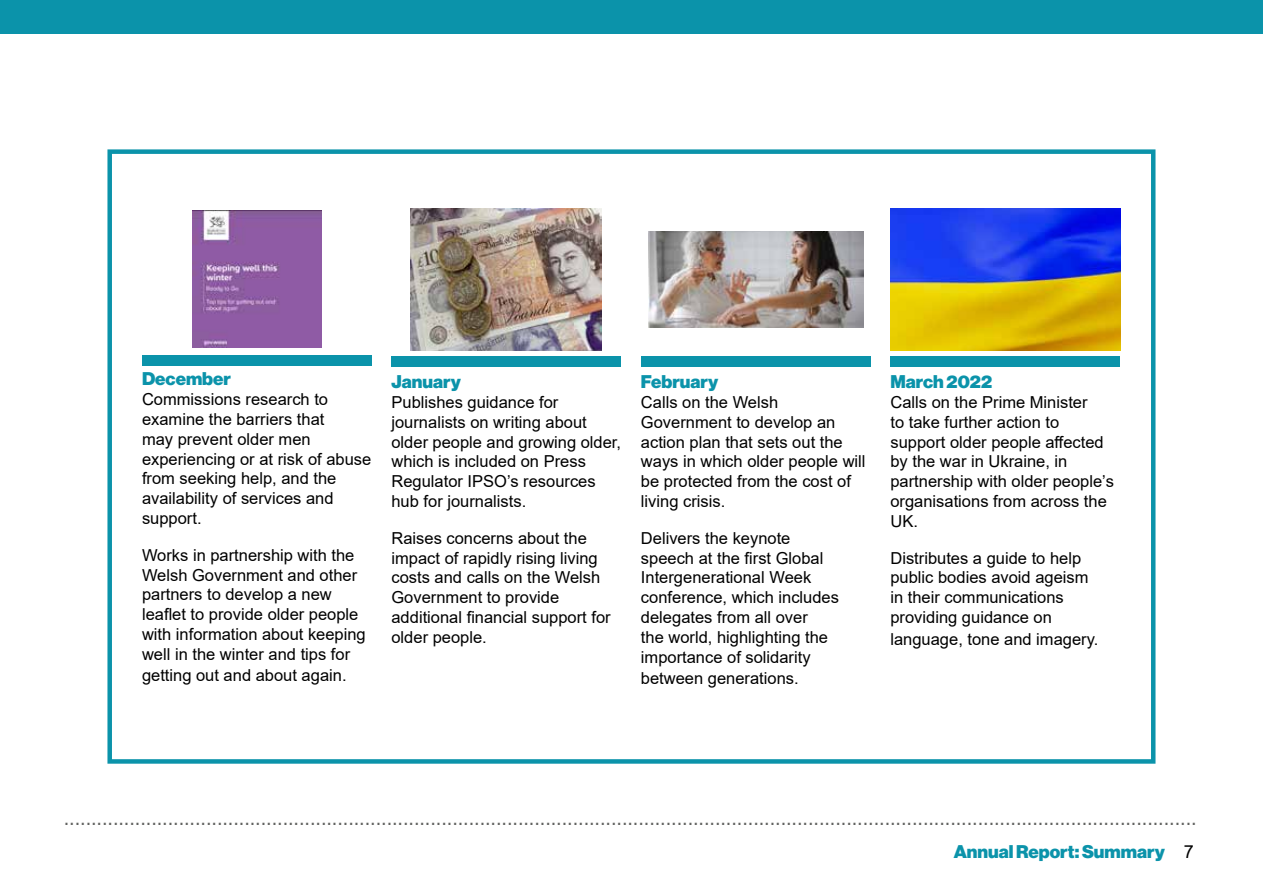
<style>
.page{position:relative;width:1263px;height:893px;background:#fff}
.page>*{position:absolute;margin:0;border:0;box-sizing:border-box;transform-origin:0 0}
.t1{font:24px "Arial Narrow";color:#616260}
.t2{font:18px "N Haas Grotesk DS Pro 95 Blk";color:#0b93aa}
.t3{font:16.5px/19.8px "Arial";color:#000}
.s1{font-family:"Arial";color:#000}
</style>
<div class="page">
<div style="left:0;top:0;width:1263px;height:34px;background:#0b93aa"></div>
<div style="left:142px;top:355px;width:230px;height:11px;background:#0b93aa"></div>
<div style="left:391px;top:356px;width:230px;height:11px;background:#0b93aa"></div>
<div style="left:641px;top:356px;width:229px;height:11px;background:#0b93aa"></div>
<div style="left:890px;top:356px;width:230px;height:11px;background:#0b93aa"></div>
<img style="left:193px;top:211px;width:128px;height:137px">
<img style="left:411px;top:208px;width:191px;height:143px">
<img style="left:648px;top:231px;width:215px;height:97px">
<img style="left:891px;top:208px;width:229px;height:143px">
<div style="left:107px;top:149px;width:1048px;height:615px;border:4px solid #0b93aa"></div>
<p class="t2" style="left:142px;top:368px;width:90px">December</p>
<p class="t3" style="left:142px;top:389px;width:231px">Commissions research to examine the barriers that<br>may prevent older men experiencing or at risk of abuse from seeking help, and the availability of services and support.</p>
<p class="t3" style="left:142px;top:545px;width:225px">Works in partnership with the<br>Welsh Government and other partners to develop a new leaflet to provide older people with information about keeping well in the winter and tips for</p>
<p class="t3" style="left:142px;top:666px;width:206px">getting out and about again.</p>
<p class="t2" style="left:391px;top:371px;width:71px">January</p>
<p class="t3" style="left:391px;top:392px;width:231px">Publishes guidance for journalists on writing about older people and growing older, which is included on Press<br>Regulator IPSO’s resources hub for journalists.</p>
<p class="t3" style="left:391px;top:528px;width:221px">Raises concerns about the impact of rapidly rising living costs and calls on the Welsh<br>Government to provide additional financial support for older people.</p>
<p class="t2" style="left:641px;top:371px;width:79px">February</p>
<p class="t3" style="left:641px;top:392px;width:226px">Calls on the Welsh<br>Government to develop an action plan that sets out the ways in which older people will be protected from the cost of living crisis.</p>
<p class="t3" style="left:641px;top:528px;width:200px">Delivers the keynote speech at the first Global<br>Intergenerational Week conference, which includes delegates from all over<br>the world, highlighting the importance of solidarity</p>
<p class="t3" style="left:641px;top:668px;width:159px">between generations.</p>
<p class="t2" style="left:890px;top:371px;width:103px">March 2022</p>
<p class="t3" style="left:890px;top:392px;width:225px">Calls on the Prime Minister<br>to take further action to support older people affected by the war in Ukraine, in partnership with older people’s organisations from across the<br>UK.</p>
<p class="t3" style="left:890px;top:548px;width:200px">Distributes a guide to help public bodies avoid ageism in their communications providing guidance on</p>
<p class="t3" style="left:890px;top:629px;width:209px">language, tone and imagery.</p>
<p class="t1" style="left:64px;top:799px;width:1134px">...............................................................................................................................................................................................................</p>
<p class="t2" style="left:954px;top:841px;width:241px">Annual Report: Summary <span class="s1">7</span></p>
</div>
